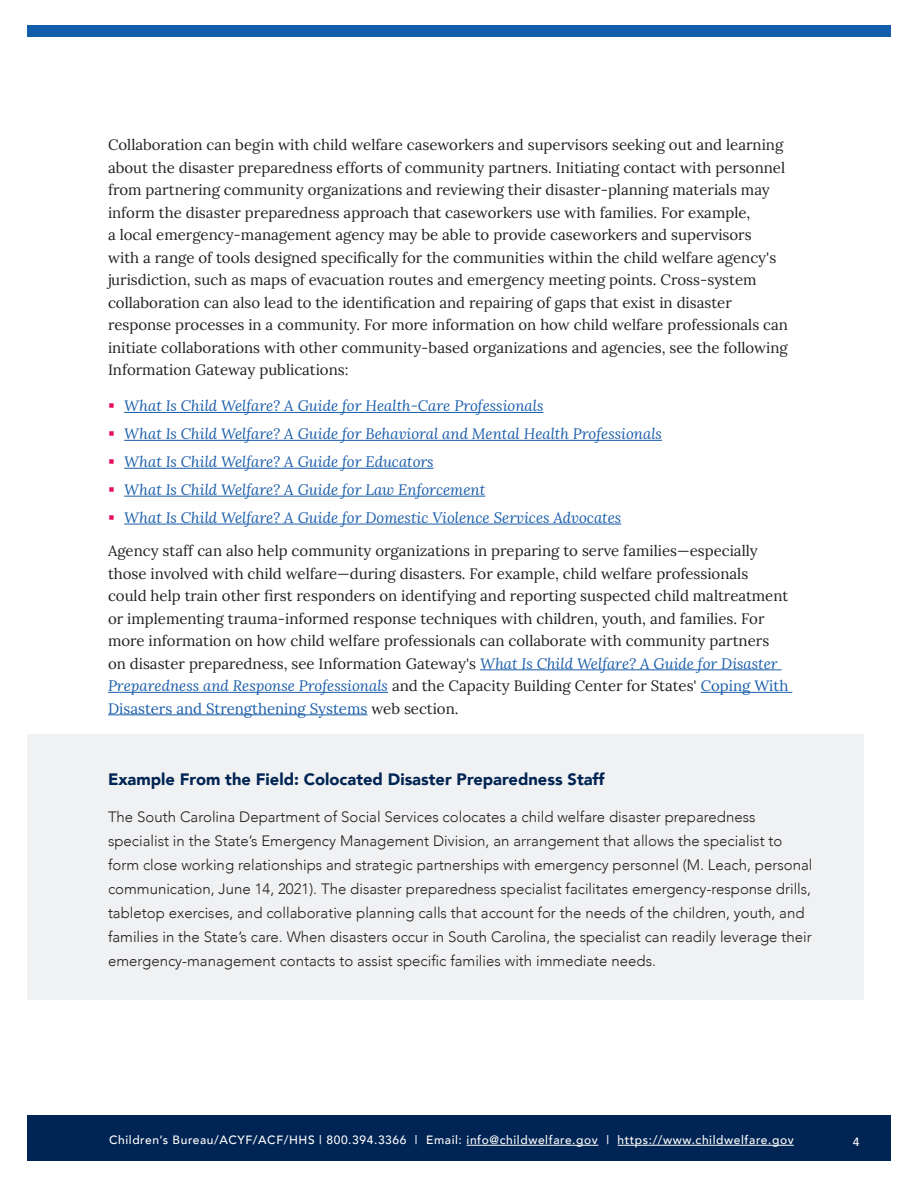
<style>
.page{position:relative;width:918px;height:1188px;background:#fff}
.page>*{position:absolute;margin:0;border:0;box-sizing:border-box;transform-origin:0 0}
.t1{font:900 16.5px "Avenir";color:#002453}
.t2{font:15px/22.5px "Lora";color:#231f20}
.t3{font:300 15px/24px "Avenir";color:#231f20}
.t4{font:italic 15px "Lora";color:#195daa}
.t5{font:500 12px "Avenir";letter-spacing:.05em;color:#fff}
.s1{font-style:italic;color:#195daa}
.s2{color:#195daa}
</style>
<div class="page">
<div style="left:27px;top:1116px;width:864px;height:45px;background:#002453"></div>
<hr style="left:467px;top:1145px;width:132px;height:1px;background:#fff">
<hr style="left:618px;top:1145px;width:176px;height:1px;background:#fff">
<div style="left:27px;top:26px;width:864px;height:12px;background:#135eab"></div>
<hr style="left:124px;top:412px;width:419px;height:1px;background:#195daa">
<hr style="left:124px;top:440px;width:538px;height:1px;background:#195daa">
<hr style="left:124px;top:468px;width:310px;height:1px;background:#195daa">
<hr style="left:124px;top:496px;width:361px;height:1px;background:#195daa">
<hr style="left:124px;top:524px;width:497px;height:1px;background:#195daa">
<hr style="left:480px;top:669px;width:302px;height:1px;background:#195daa">
<hr style="left:108px;top:692px;width:280px;height:1px;background:#195daa">
<hr style="left:701px;top:692px;width:91px;height:1px;background:#195daa">
<hr style="left:108px;top:714px;width:259px;height:1px;background:#195daa">
<div style="left:27px;top:734px;width:837px;height:266px;background:#f0f1f2"></div>
<p class="t2" style="left:108px;top:133px;width:682px">Collaboration can begin with child welfare caseworkers and supervisors seeking out and learning about the disaster preparedness efforts of community partners. Initiating contact with personnel from partnering community organizations and reviewing their disaster-planning materials may inform the disaster preparedness approach that caseworkers use with families. For example,<br>a local emergency-management agency may be able to provide caseworkers and supervisors<br>with a range of tools designed specifically for the communities within the child welfare agency's jurisdiction, such as maps of evacuation routes and emergency meeting points. Cross-system collaboration can also lead to the identification and repairing of gaps that exist in disaster response processes in a community. For more information on how child welfare professionals can initiate collaborations with other community-based organizations and agencies, see the following Information Gateway publications:</p>
<p class="t4" style="left:124px;top:396px;width:421px">What Is Child Welfare? A Guide for Health-Care Professionals</p>
<p class="t4" style="left:124px;top:424px;width:539px">What Is Child Welfare? A Guide for Behavioral and Mental Health Professionals</p>
<p class="t4" style="left:124px;top:452px;width:311px">What Is Child Welfare? A Guide for Educators</p>
<p class="t4" style="left:124px;top:480px;width:363px">What Is Child Welfare? A Guide for Law Enforcement</p>
<p class="t4" style="left:124px;top:507px;width:499px">What Is Child Welfare? A Guide for Domestic Violence Services Advocates</p>
<p class="t2" style="left:108px;top:539px;width:682px">Agency staff can also help community organizations in preparing to serve families—especially those involved with child welfare—during disasters. For example, child welfare professionals could help train other first responders on identifying and reporting suspected child maltreatment or implementing trauma-informed response techniques with children, youth, and families. For more information on how child welfare professionals can collaborate with community partners on disaster preparedness, see Information Gateway's <span class="s1">What Is Child Welfare? A Guide for Disaster Preparedness and Response Professionals</span> and the Capacity Building Center for States' <span class="s2">Coping With Disasters and Strengthening Systems</span> web section.</p>
<h3 class="t1" style="left:108px;top:765px;width:498px">Example From the Field: Colocated Disaster Preparedness Staff</h3>
<p class="t3" style="left:108px;top:805px;width:706px">The South Carolina Department of Social Services colocates a child welfare disaster preparedness specialist in the State’s Emergency Management Division, an arrangement that allows the specialist to form close working relationships and strategic partnerships with emergency personnel (M. Leach, personal communication, June 14, 2021). The disaster preparedness specialist facilitates emergency-response drills, tabletop exercises, and collaborative planning calls that account for the needs of the children, youth, and families in the State’s care. When disasters occur in South Carolina, the specialist can readily leverage their emergency-management contacts to assist specific families with immediate needs.</p>
<p class="t5" style="left:109px;top:1130px;width:686px">Children’s Bureau/ACYF/ACF/HHS | 800.394.3366 | Email: info@childwelfare.gov | https://www.childwelfare.gov</p>
<p class="t5" style="left:853px;top:1131px;width:8px">4</p>
</div>
